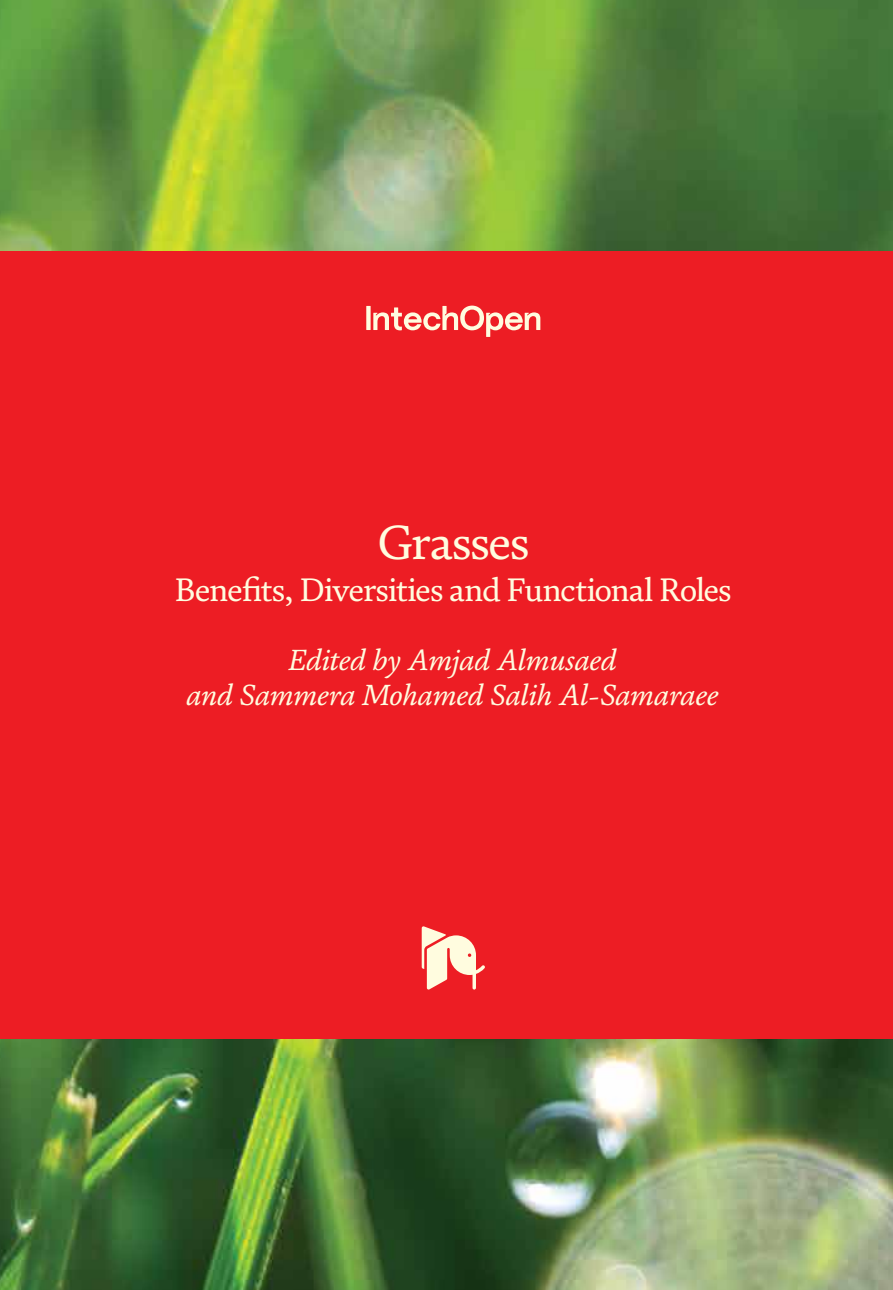
<style>
.page{position:relative;width:893px;height:1290px;background:#fff}
.page>*{position:absolute;margin:0;border:0;box-sizing:border-box;transform-origin:0 0}
.t1{font:49px "FS Brabo";letter-spacing:-.03em;color:#fffcdf}
.t2{font:33.25px "FS Brabo";letter-spacing:-.035em;color:#fffcdf}
.t3{font:italic 29.75px/35px "FS Brabo";letter-spacing:-.015em;color:#fffcdf;text-align:center}
</style>
<div class="page">
<img style="left:0;top:0;width:893px;height:1290px">
<div style="left:0;top:251px;width:893px;height:787px;background:#ed1d24"></div>
<svg style="left:366px;top:306px;width:174px;height:31px"></svg>
<svg style="left:422px;top:926px;width:63px;height:64px"></svg>
<h1 class="t1" style="left:377px;top:506px;width:154px">Grasses</h1>
<p class="t2" style="left:175px;top:565px;width:558px">Benefits, Diversities and Functional Roles</p>
<p class="t3" style="left:187px;top:642px;width:534px">Edited by Amjad Almusaed<br>and Sammera Mohamed Salih Al-Samaraee</p>
</div>
